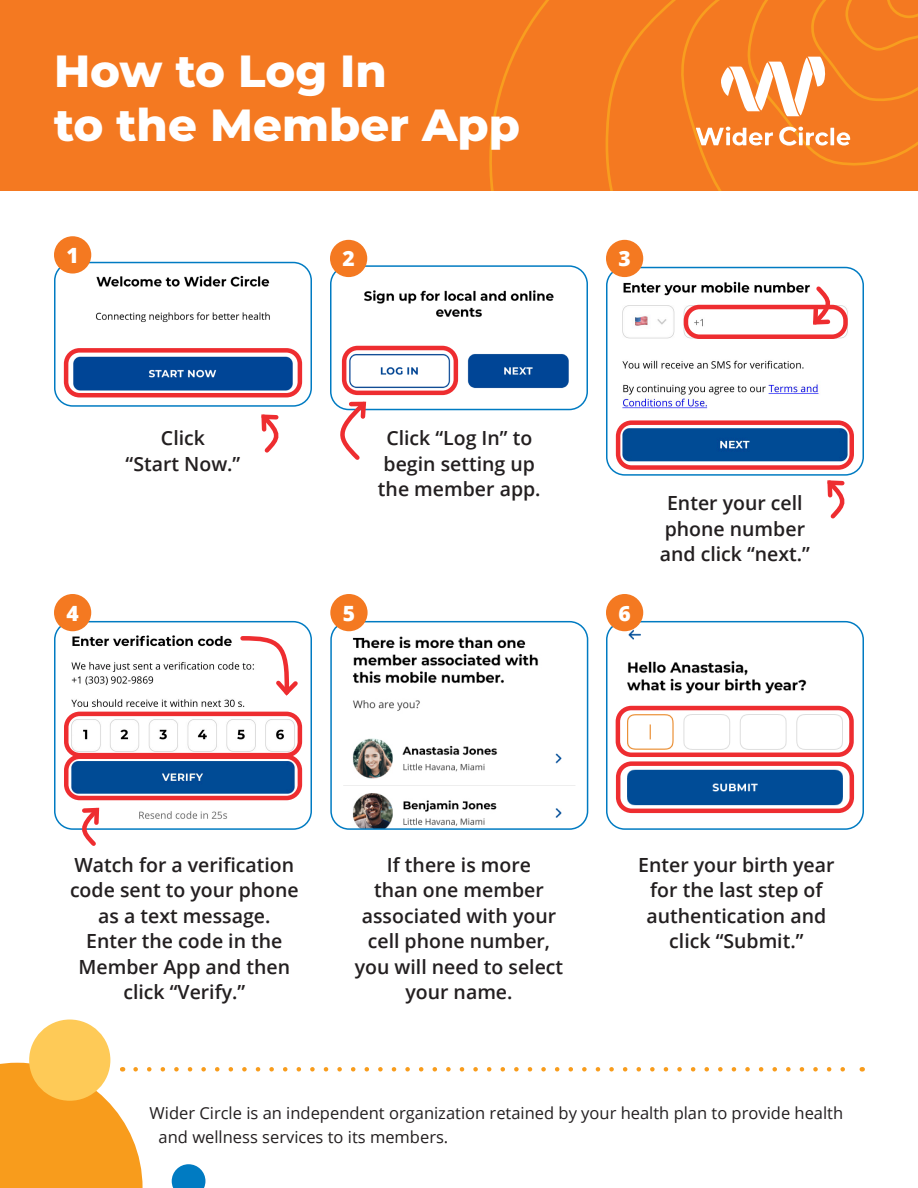
<style>
.page{position:relative;width:918px;height:1188px;background:#fff}
.page>*{position:absolute;margin:0;border:0;box-sizing:border-box;transform-origin:0 0}
.t1{font:800 45px "Montserrat";color:#fff}
.t2{font:800 21px "Open Sans";color:#fff}
.t3{font:600 19.5px/25.5px "Open Sans";color:#231f20;text-align:center}
.t4{font:16.5px/24px "Open Sans";color:#231f20}
</style>
<div class="page">
<div style="left:0;top:0;width:918px;height:191px;background:#f47921"></div>
<svg style="left:489px;top:0;width:429px;height:191px"></svg>
<img style="left:55px;top:263px;width:256px;height:141px">
<div style="left:54px;top:262px;width:258px;height:145px;border:2px solid #007bc2;border-radius:18px"></div>
<img style="left:613px;top:268px;width:244px;height:205px">
<div style="left:606px;top:267px;width:258px;height:209px;border:2px solid #007bc2;border-radius:18px"></div>
<img style="left:63px;top:622px;width:240px;height:205px">
<div style="left:54px;top:621px;width:258px;height:209px;border:2px solid #007bc2;border-radius:18px"></div>
<img style="left:343px;top:624px;width:232px;height:203px">
<div style="left:330px;top:621px;width:258px;height:209px;border:2px solid #007bc2;border-radius:18px"></div>
<img style="left:617px;top:624px;width:236px;height:203px">
<div style="left:606px;top:621px;width:258px;height:209px;border:2px solid #007bc2;border-radius:18px"></div>
<img style="left:331px;top:266px;width:256px;height:144px">
<div style="left:330px;top:265px;width:258px;height:145px;border:2px solid #007bc2;border-radius:18px"></div>
<svg style="left:696px;top:127px;width:77px;height:19px"></svg>
<svg style="left:779px;top:127px;width:49px;height:19px"></svg>
<svg style="left:830px;top:128px;width:4px;height:17px"></svg>
<svg style="left:837px;top:132px;width:13px;height:14px"></svg>
<svg style="left:720px;top:57px;width:107px;height:59px"></svg>
<div style="left:606px;top:240px;width:37px;height:37px;background:#f47921;border-radius:50%"></div>
<div style="left:54px;top:236px;width:37px;height:38px;background:#f47921;border-radius:50%"></div>
<div style="left:54px;top:594px;width:37px;height:37px;background:#f47921;border-radius:50%"></div>
<div style="left:330px;top:594px;width:38px;height:37px;background:#f47921;border-radius:50%"></div>
<div style="left:606px;top:594px;width:37px;height:37px;background:#f47921;border-radius:50%"></div>
<div style="left:330px;top:240px;width:37px;height:37px;background:#f47921;border-radius:50%"></div>
<div style="left:64px;top:348px;width:238px;height:49px;border:4px solid #ee2d30;border-radius:14px"></div>
<div style="left:616px;top:420px;width:238px;height:50px;border:4px solid #ee2d30;border-radius:14px"></div>
<div style="left:64px;top:712px;width:238px;height:45px;border:4px solid #ee2d30;border-radius:14px"></div>
<div style="left:616px;top:706px;width:238px;height:51px;border:4px solid #ee2d30;border-radius:14px"></div>
<div style="left:64px;top:755px;width:238px;height:45px;border:4px solid #ee2d30;border-radius:14px"></div>
<div style="left:616px;top:761px;width:238px;height:52px;border:4px solid #ee2d30;border-radius:14px"></div>
<div style="left:684px;top:305px;width:164px;height:34px;border:4px solid #ee2d30;border-radius:13px"></div>
<div style="left:342px;top:346px;width:116px;height:49px;border:4px solid #ee2d30;border-radius:14px"></div>
<svg style="left:827px;top:480px;width:18px;height:39px"></svg>
<svg style="left:261px;top:414px;width:18px;height:39px"></svg>
<svg style="left:809px;top:282px;width:24px;height:47px"></svg>
<svg style="left:79px;top:804px;width:24px;height:42px"></svg>
<svg style="left:238px;top:634px;width:64px;height:65px"></svg>
<svg style="left:335px;top:398px;width:35px;height:62px"></svg>
<div style="left:29px;top:1020px;width:81px;height:81px;background:#feca57;border-radius:50%"></div>
<svg style="left:0;top:1063px;width:845px;height:125px"></svg>
<p class="t1" style="left:54px;top:38px;width:334px">How to Log In</p>
<p class="t1" style="left:54px;top:92px;width:468px">to the Member App</p>
<p class="t2" style="left:66px;top:239px;width:14px">1</p>
<p class="t2" style="left:342px;top:243px;width:14px">2</p>
<p class="t2" style="left:618px;top:243px;width:14px">3</p>
<p class="t3" style="left:161px;top:425px;width:46px">Click</p>
<p class="t3" style="left:126px;top:451px;width:116px">“Start Now.”</p>
<p class="t3" style="left:378px;top:425px;width:164px">Click “Log In” to begin setting up the member app.</p>
<p class="t2" style="left:66px;top:597px;width:14px">4</p>
<p class="t2" style="left:343px;top:597px;width:14px">5</p>
<p class="t2" style="left:618px;top:597px;width:14px">6</p>
<p class="t3" style="left:660px;top:490px;width:152px">Enter your cell phone number and click “next.”</p>
<p class="t3" style="left:70px;top:852px;width:230px">Watch for a verification code sent to your phone as a text message.<br>Enter the code in the<br>Member App and then click “Verify.”</p>
<p class="t3" style="left:355px;top:852px;width:210px">If there is more<br>than one member associated with your cell phone number, you will need to select your name.</p>
<p class="t3" style="left:638px;top:852px;width:198px">Enter your birth year for the last step of authentication and click “Submit.”</p>
<p class="t4" style="left:159px;top:1101px;width:686px;text-indent:-9px">Wider Circle is an independent organization retained by your health plan to provide health and wellness services to its members.</p>
</div>
